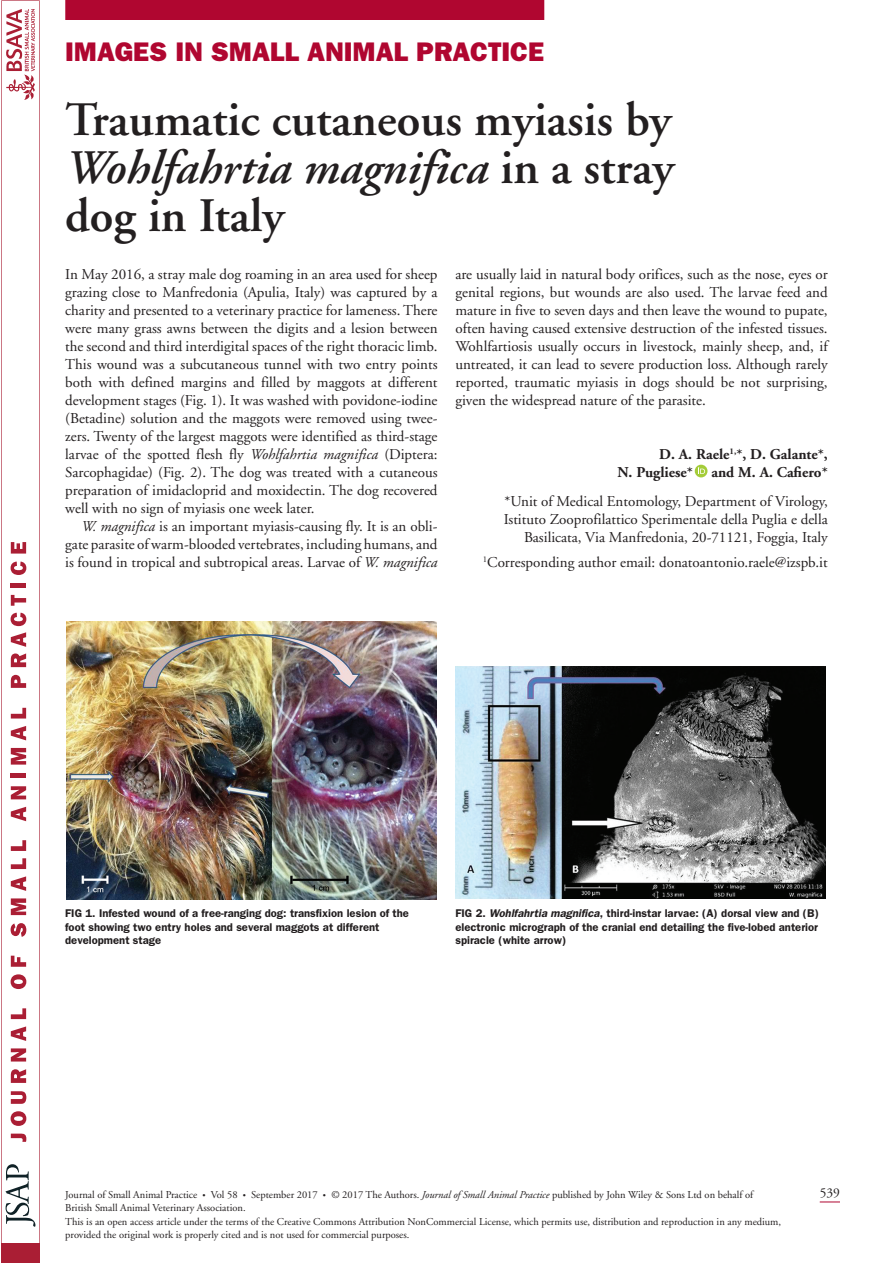
<style>
.page{position:relative;width:893px;height:1263px;background:#fff}
.page>*{position:absolute;margin:0;border:0;box-sizing:border-box;transform-origin:0 0}
.t1{font:600 48px/48px "Adobe Garamond";color:#231f20;text-align:justify}
.t2{font:800 27px "Franklin Gothic";color:#b00630}
.t3{font:15px/18px "Adobe Garamond";color:#231f20;text-align:justify}
.t4{font:700 15px/18px "Adobe Garamond";color:#231f20;text-align:right}
.t5{font:13.5px "Adobe Garamond";color:#231f20}
.t6{font:600 11.25px/13.5px "Franklin Gothic";color:#231f20}
.t7{font:10.5px/13.5px "Adobe Garamond";color:#231f20}
.s1{font-style:italic}
.s2{font-size:8.25px}
</style>
<div class="page">
<svg style="left:820px;top:1201px;width:20px;height:1px"></svg>
<div style="left:65px;top:0;width:479px;height:20px;background:#b00630"></div>
<img style="left:66px;top:622px;width:370px;height:277px">
<div style="left:695px;top:465px;width:12px;height:12px;background:#a4cc39;border-radius:50%"></div>
<svg style="left:698px;top:467px;width:7px;height:7px"></svg>
<img style="left:455px;top:667px;width:370px;height:232px">
<div style="left:1px;top:1244px;width:39px;height:19px;background:#aa1e34"></div>
<svg style="left:1px;top:0;width:39px;height:1244px"></svg>
<h2 class="t2" style="left:65px;top:42px;width:480px">IMAGES IN SMALL ANIMAL PRACTICE</h2>
<h1 class="t1" style="left:65px;top:100px;width:610px">Traumatic cutaneous myiasis by <span class="s1">Wohlfahrtia magnifica</span> in a stray dog in Italy</h1>
<p class="t3" style="left:65px;top:267px;width:374px">In May 2016, a stray male dog roaming in an area used for sheep grazing close to Manfredonia ( Apulia, Italy) was captured by a charity and presented to a veterinary practice for lameness. There were many grass awns between the digits and a lesion between the second and third interdigital spaces of the right thoracic limb.<br>This wound was a subcutaneous tunnel with two entry points both with defined margins and filled by maggots at different development stages ( Fig. 1 ). It was washed with povidone-iodine (Betadine) solution and the maggots were removed using twee&shy;zers. Twenty of the largest maggots were identified as third-stage larvae of the spotted flesh fly <span class="s1">Wohlfahrtia magnifica</span> (Diptera:<br>Sarcophagidae) ( Fig. 2 ). The dog was treated with a cutaneous preparation of imidacloprid and moxidectin. The dog recovered well with no sign of myiasis one week later.</p>
<p class="t3" style="left:65px;top:519px;width:374px;text-indent:16px"><span class="s1">W. magnifica</span> is an important myiasis-causing fly. It is an obli&shy;gate parasite of warm-blooded vertebrates, including humans, and is found in tropical and subtropical areas. Larvae of <span class="s1">W. magnifica</span></p>
<p class="t3" style="left:455px;top:267px;width:374px">are usually laid in natural body orifices, such as the nose, eyes or genital regions, but wounds are also used. The larvae feed and mature in five to seven days and then leave the wound to pupate, often having caused extensive destruction of the infested tissues.<br>Wohlfartiosis usually occurs in livestock, mainly sheep, and, if untreated, it can lead to severe production loss. Although rarely reported, traumatic myiasis in dogs should be not surprising, given the widespread nature of the parasite.</p>
<p class="t4" style="left:617px;top:447px;width:212px">D. A. Raele <sup>1,</sup>* , D. Galante * ,<br>N. Pugliese * and M. A. Cafiero *</p>
<p class="t3" style="left:504px;top:493px;width:326px;text-align:right">*Unit of Medical Entomology, Department of Virology ,<br>Istituto Zooprofilattico Sperimentale della Puglia e della<br>Basilicata , Via Manfredonia , 20-71121 , Foggia , Italy</p>
<p class="t3" style="left:483px;top:555px;width:346px"><sup>1</sup>Corresponding author email: donatoantonio.raele@izspb.it</p>
<p class="t6" style="left:65px;top:907px;width:345px">FIG 1 . Infested wound of a free-ranging dog: transfixion lesion of the foot showing two entry holes and several maggots at different development stage</p>
<p class="t6" style="left:455px;top:907px;width:365px;text-align:justify">FIG 2 . <span class="s1">Wohlfahrtia magnifica</span>, third-instar larvae: (A) dorsal view and (B) electronic micrograph of the cranial end detailing the five-lobed anterior spiracle (white arrow)</p>
<p class="t7" style="left:65px;top:1189px;width:717px">Journal of Small Animal Practice <span class="s2">•</span> Vol 58 <span class="s2">•</span> September 2017 <span class="s2">•</span> © 2017 The Authors. <span class="s1">Journal of Small Animal Practice</span> published by John Wiley &amp; Sons Ltd on behalf of British Small Animal Veterinary Association.<br>This is an open access article under the terms of the Creative Commons Attribution NonCommercial License, which permits use, distribution and reproduction in any medium, provided the original work is properly cited and is not used for commercial purposes.</p>
<p class="t5" style="left:820px;top:1188px;width:22px">539</p>
</div>
